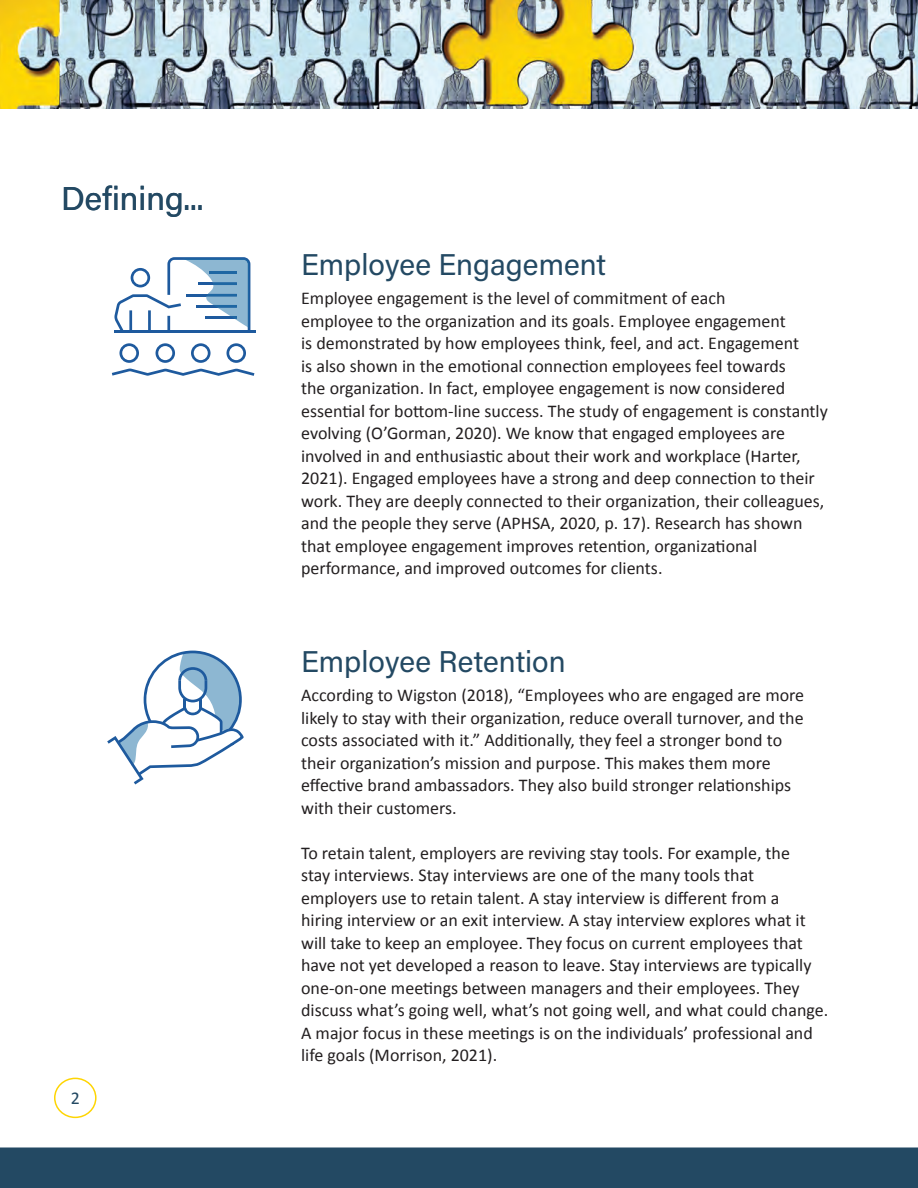
<style>
.page{position:relative;width:918px;height:1188px;background:#fff}
.page>*{position:absolute;margin:0;border:0;box-sizing:border-box;transform-origin:0 0}
.t1{font:33px "Acumin Variable Concept";color:#234963}
.t2{font:30px "Acumin Variable Concept";color:#234963}
.t3{font:18px/22.5px "Calibri";color:#231f20}
.t4{font:18px "Calibri";color:#234963}
</style>
<div class="page">
<div style="left:54px;top:1078px;width:43px;height:40px;border:2px solid #fed503;border-radius:50%"></div>
<svg style="left:112px;top:369px;width:142px;height:7px"></svg>
<img style="left:0;top:0;width:918px;height:109px">
<hr style="left:114px;top:330px;width:141px;height:3px;background:#1e5a9e">
<svg style="left:119px;top:343px;width:20px;height:20px"></svg>
<svg style="left:156px;top:343px;width:19px;height:20px"></svg>
<svg style="left:191px;top:343px;width:20px;height:20px"></svg>
<svg style="left:226px;top:343px;width:20px;height:20px"></svg>
<svg style="left:114px;top:257px;width:136px;height:73px"></svg>
<svg style="left:107px;top:651px;width:137px;height:133px"></svg>
<div style="left:0;top:1148px;width:918px;height:40px;background:#234963"></div>
<h2 class="t1" style="left:61px;top:176px;width:144px">Defining...</h2>
<p class="t4" style="left:71px;top:1086px;width:11px">2</p>
<h3 class="t2" style="left:301px;top:244px;width:306px">Employee Engagement</h3>
<p class="t3" style="left:301px;top:287px;width:528px">Employee engagement is the level of commitment of each<br>employee to the organization and its goals. Employee engagement<br>is demonstrated by how employees think, feel, and act. Engagement<br>is also shown in the emotional connection employees feel towards<br>the organization. In fact, employee engagement is now considered essential for bottom-line success. The study of engagement is constantly evolving (O’Gorman, 2020). We know that engaged employees are involved in and enthusiastic about their work and workplace (Harter, 2021). Engaged employees have a strong and deep connection to their work. They are deeply connected to their organization, their colleagues, and the people they serve (APHSA, 2020, p. 17). Research has shown that employee engagement improves retention, organizational performance, and improved outcomes for clients.</p>
<h3 class="t2" style="left:301px;top:641px;width:266px">Employee Retention</h3>
<p class="t3" style="left:301px;top:684px;width:505px">According to Wigston (2018), “Employees who are engaged are more likely to stay with their organization, reduce overall turnover, and the costs associated with it.” Additionally, they feel a stronger bond to their organization’s mission and purpose. This makes them more effective brand ambassadors. They also build stronger relationships with their customers.</p>
<p class="t3" style="left:301px;top:842px;width:529px">To retain talent, employers are reviving stay tools. For example, the<br>stay interviews. Stay interviews are one of the many tools that employers use to retain talent. A stay interview is different from a<br>hiring interview or an exit interview. A stay interview explores what it will take to keep an employee. They focus on current employees that have not yet developed a reason to leave. Stay interviews are typically one-on-one meetings between managers and their employees. They discuss what’s going well, what’s not going well, and what could change.</p>
<p class="t3" style="left:301px;top:1022px;width:513px">A major focus in these meetings is on the individuals’ professional and life goals (Morrison, 2021).</p>
</div>
